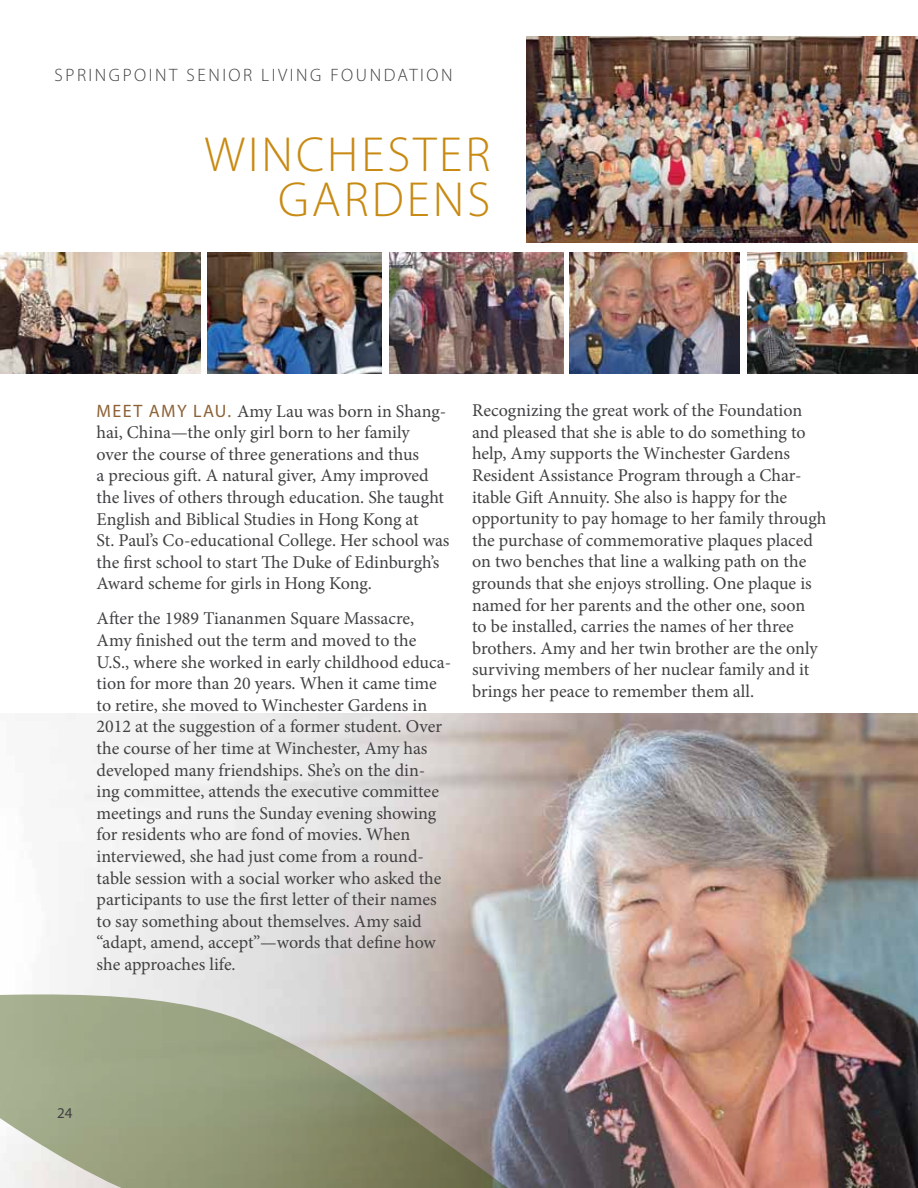
<style>
.page{position:relative;width:918px;height:1188px;background:#fff}
.page>*{position:absolute;margin:0;border:0;box-sizing:border-box;transform-origin:0 0}
.t1{font:300 49.5px/44.8px "Myriad Pro";letter-spacing:.06em;color:#c88a12;text-align:right}
.t2{font:18px/21.6px "Minion Pro";letter-spacing:-.005em;color:#414042}
.t3{font:300 18px "Myriad Pro";letter-spacing:.14em;color:#414042}
.t4{font:15px "Myriad Pro";color:#414042}
.s1{font-family:"Myriad Pro";color:#8d6237}
</style>
<div class="page">
<img style="left:67px;top:714px;width:851px;height:474px">
<svg style="left:0;top:980px;width:550px;height:208px;background:#a2a492"></svg>
<img style="left:390px;top:253px;width:174px;height:121px">
<img style="left:569px;top:253px;width:171px;height:121px">
<img style="left:747px;top:253px;width:171px;height:121px">
<img style="left:526px;top:36px;width:392px;height:207px">
<img style="left:0;top:253px;width:201px;height:120px">
<img style="left:208px;top:253px;width:173px;height:121px">
<p class="t3" style="left:55px;top:65px;width:400px">SPRINGPOINT SENIOR LIVING FOUNDATION</p>
<h1 class="t1" style="left:205px;top:133px;width:287px">WINCHESTER<br>GARDENS</h1>
<p class="t2" style="left:97px;top:400px;width:354px"><span class="s1">M EET AMY L AU.</span> Amy Lau was born in Shang&shy;hai, China—the only girl born to her family<br>over the course of three generations and thus<br>a precious gift. A natural giver, Amy improved the lives of others through education. She taught English and Biblical Studies in Hong Kong at<br>St. Paul’s Co-educational College. Her school was the first school to start The Duke of Edinburgh’s Award scheme for girls in Hong Kong.</p>
<p class="t2" style="left:97px;top:608px;width:356px">After the 1989 Tiananmen Square Massacre, Amy finished out the term and moved to the U.S., where she worked in early childhood educa&shy;tion for more than 20 years. When it came time to retire, she moved to Winchester Gardens in 2012 at the suggestion of a former student. Over the course of her time at Winchester, Amy has developed many friendships. She’s on the din&shy;ing committee, attends the executive committee meetings and runs the Sunday evening showing for residents who are fond of movies. When interviewed, she had just come from a round&shy;table session with a social worker who asked the participants to use the first letter of their names to say something about themselves. Amy said “adapt, amend, accept”—words that define how she approaches life.</p>
<p class="t2" style="left:472px;top:400px;width:356px">Recognizing the great work of the Foundation and pleased that she is able to do something to help, Amy supports the Winchester Gardens Resident Assistance Program through a Char&shy;itable Gift Annuity. She also is happy for the opportunity to pay homage to her family through the purchase of commemorative plaques placed on two benches that line a walking path on the grounds that she enjoys strolling. One plaque is named for her parents and the other one, soon<br>to be installed, carries the names of her three brothers. Amy and her twin brother are the only surviving members of her nuclear family and it brings her peace to remember them all.</p>
<p class="t4" style="left:57px;top:1104px;width:17px">24</p>
</div>
